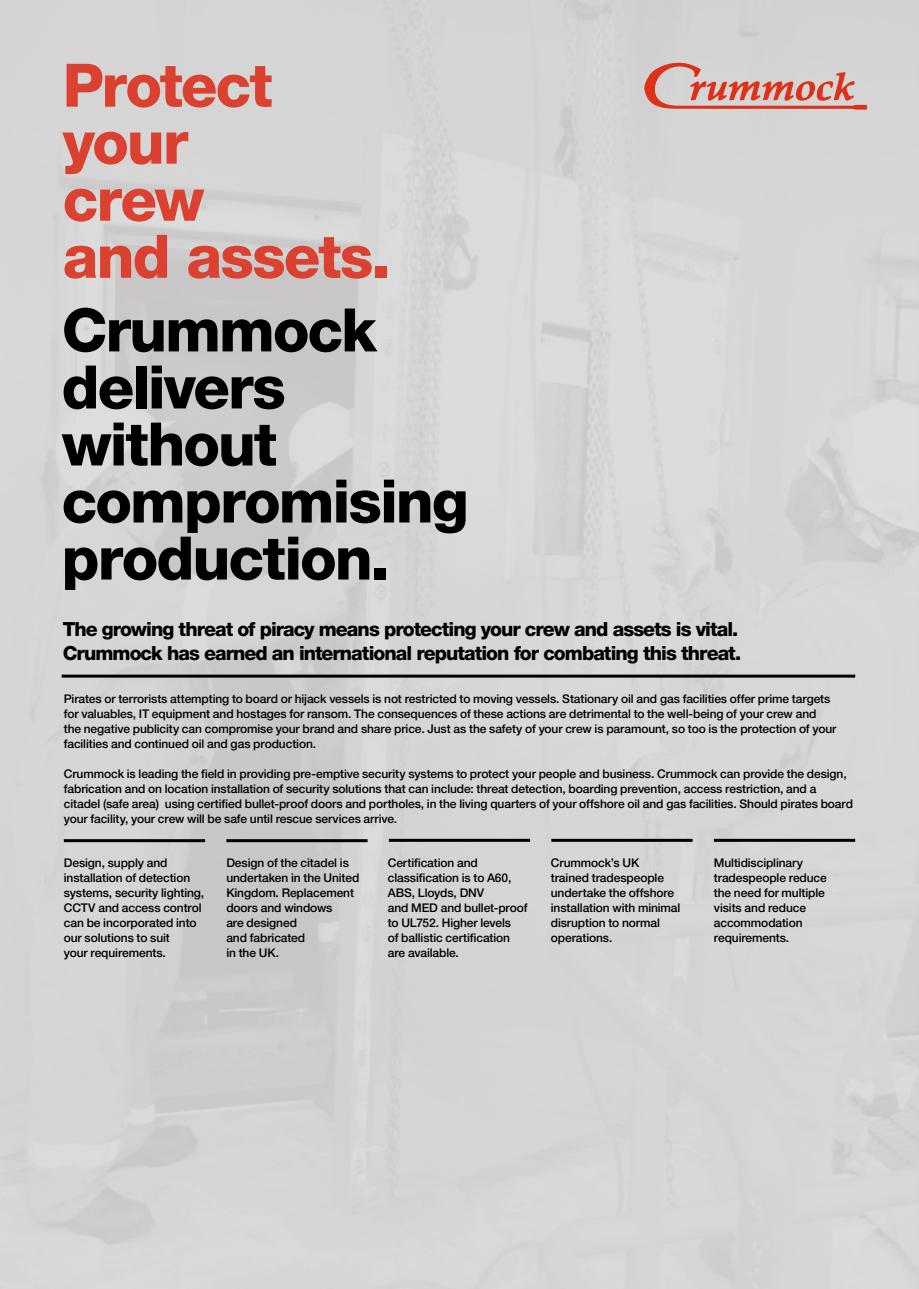
<style>
.page{position:relative;width:919px;height:1289px;background:#fff}
.page>*{position:absolute;margin:0;border:0;box-sizing:border-box;transform-origin:0 0}
.t1{font:800 60px/57px "Helvetica Neue LT Pro";letter-spacing:-.03em;color:#000}
.t2{font:800 60px/57px "Helvetica Neue LT Pro";letter-spacing:-.03em;color:#da4130}
.t3{font:800 19.5px/24px "Helvetica Neue LT Pro";letter-spacing:-.05em;color:#000}
.t4{font:500 12px/15px "Helvetica Neue LT Pro";letter-spacing:-.01em;color:#000}
</style>
<div class="page">
<img style="left:0;top:0;width:918px;height:1288px">
<hr style="left:62px;top:674px;width:793px;height:3px;background:#000">
<hr style="left:64px;top:839px;width:141px;height:3px;background:#000">
<hr style="left:226px;top:839px;width:141px;height:3px;background:#000">
<hr style="left:389px;top:838px;width:141px;height:3px;background:#000">
<hr style="left:551px;top:838px;width:141px;height:3px;background:#000">
<hr style="left:713px;top:838px;width:142px;height:3px;background:#000">
<svg style="left:644px;top:63px;width:222px;height:47px;background:#d7a7a1"></svg>
<h1 class="t2" style="left:63px;top:57px;width:329px">Protect your<br>crew<br>and assets.</h1>
<h1 class="t1" style="left:62px;top:301px;width:408px">Crummock delivers without compromising production.</h1>
<h2 class="t3" style="left:63px;top:617px;width:680px">The growing threat of piracy means protecting your crew and assets is vital.<br>Crummock has earned an international reputation for combating this threat.</h2>
<p class="t4" style="left:64px;top:690px;width:774px">Pirates or terrorists attempting to board or hijack vessels is not restricted to moving vessels. Stationary oil and gas facilities offer prime targets for valuables, IT equipment and hostages for ransom. The consequences of these actions are detrimental to the well-being of your crew and the negative publicity can compromise your brand and share price. Just as the safety of your crew is paramount, so too is the protection of your facilities and continued oil and gas production.</p>
<p class="t4" style="left:64px;top:765px;width:790px">Crummock is leading the field in providing pre-emptive security systems to protect your people and business. Crummock can provide the design, fabrication and on location installation of security solutions that can include: threat detection, boarding prevention, access restriction, and a citadel (safe area) using certified bullet-proof doors and portholes, in the living quarters of your offshore oil and gas facilities. Should pirates board your facility, your crew will be safe until rescue services arrive.</p>
<p class="t4" style="left:64px;top:855px;width:142px">Design, supply and installation of detection systems, security lighting,<br>CCTV and access control can be incorporated into our solutions to suit<br>your requirements.</p>
<p class="t4" style="left:226px;top:855px;width:134px">Design of the citadel is undertaken in the United<br>Kingdom. Replacement doors and windows<br>are designed<br>and fabricated<br>in the UK.</p>
<p class="t4" style="left:388px;top:855px;width:141px">Certification and classification is to A60,<br>ABS, Lloyds, DNV<br>and MED and bullet-proof to UL752. Higher levels<br>of ballistic certification are available.</p>
<p class="t4" style="left:551px;top:855px;width:131px">Crummock’s UK trained tradespeople undertake the offshore installation with minimal disruption to normal operations.</p>
<p class="t4" style="left:713px;top:855px;width:114px">Multidisciplinary tradespeople reduce the need for multiple visits and reduce accommodation requirements.</p>
</div>
